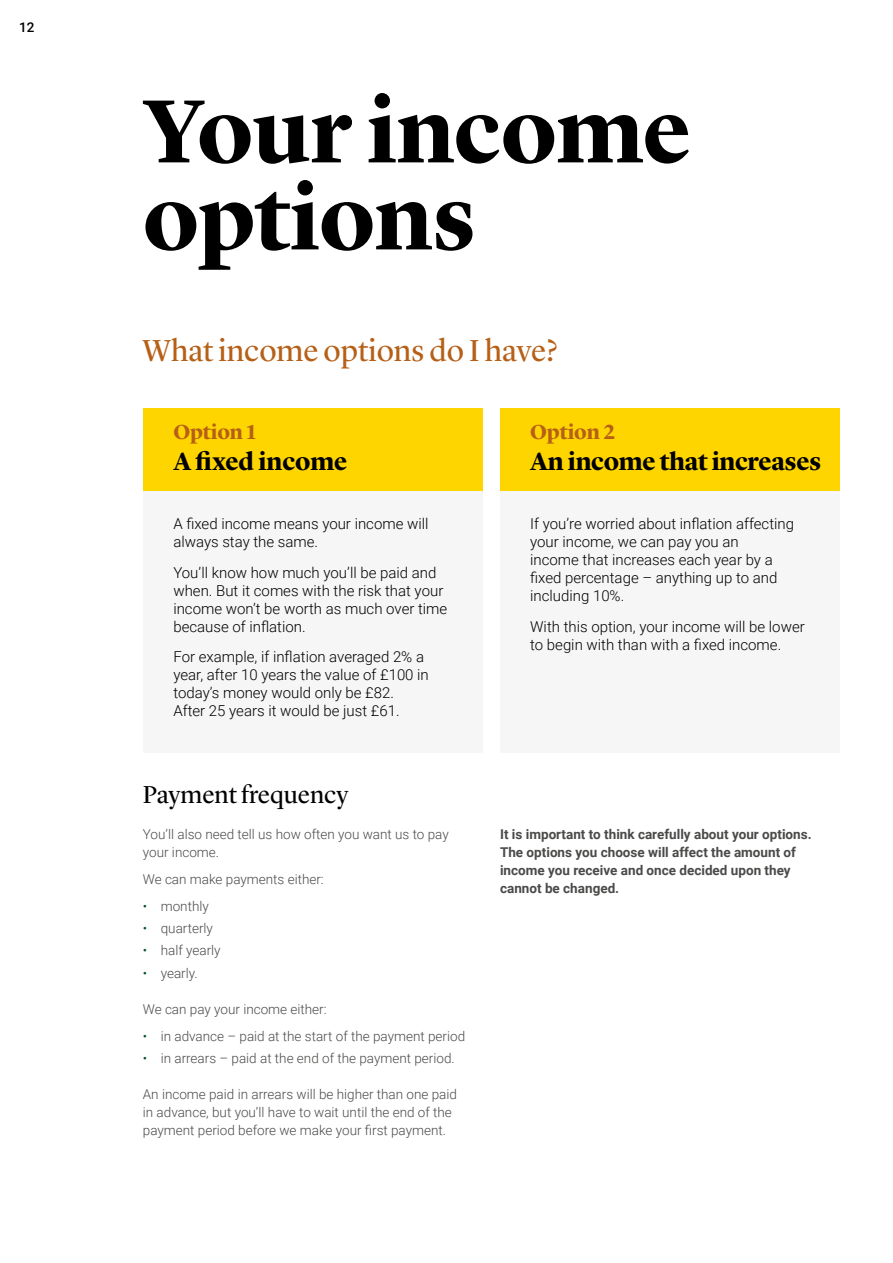
<style>
.page{position:relative;width:893px;height:1263px;background:#fff}
.page>*{position:absolute;margin:0;border:0;box-sizing:border-box;transform-origin:0 0}
.Headline_Primary_Large{font:700 93px/87px "Lyon Display";letter-spacing:-.005em;color:#000}
.Secondary_Heading{font:31.5px "Lyon Display";color:#b65f17}
.Secondary_Heading-2{font:700 25.5px "Lyon Display";letter-spacing:-.01em;color:#000}
.H3_Subhead{font:25.5px "Lyon Display";color:#000}
.Pullout_2nd_title{font:700 21px "Lyon Display";letter-spacing:-.005em;color:#b65f17}
.Pullout_body_bk_10pt{font:300 15px/18px "Roboto";color:#000}
.Body_9_12{font:300 13.5px/18px "Roboto";color:#4a4a49}
.Body_9_12-2{font:700 13.5px/18px "Roboto";color:#4a4a49}
.t1{font:500 13.5px "Roboto";color:#000}
.s1{color:#005629}
</style>
<div class="page">
<div style="left:500px;top:490px;width:339px;height:263px;background:#f6f6f6"></div>
<div style="left:500px;top:408px;width:339px;height:82px;background:#ffd500"></div>
<div style="left:143px;top:490px;width:340px;height:263px;background:#f6f6f6"></div>
<div style="left:143px;top:408px;width:340px;height:82px;background:#ffd500"></div>
<p class="t1" style="left:19px;top:17px;width:17px">12</p>
<p class="Headline_Primary_Large" style="left:143px;top:80px;width:550px">Your income options</p>
<p class="Secondary_Heading" style="left:143px;top:327px;width:416px">What income options do I have?</p>
<p class="Pullout_2nd_title" style="left:173px;top:416px;width:84px">Option 1</p>
<p class="Secondary_Heading-2" style="left:173px;top:442px;width:176px">A fixed income</p>
<p class="Pullout_body_bk_10pt" style="left:173px;top:514px;width:257px">A fixed income means your income will always stay the same.</p>
<p class="Pullout_body_bk_10pt" style="left:173px;top:563px;width:275px">You’ll know how much you’ll be paid and when. But it comes with the risk that your income won’t be worth as much over time because of inflation.</p>
<p class="Pullout_body_bk_10pt" style="left:173px;top:647px;width:257px">For example, if inflation averaged 2% a year, after 10 years the value of £100 in today’s money would only be £82.<br>After 25 years it would be just £61.</p>
<p class="H3_Subhead" style="left:143px;top:776px;width:207px">Payment frequency</p>
<p class="Body_9_12" style="left:143px;top:824px;width:307px">You’ll also need tell us how often you want us to pay your income.</p>
<p class="Body_9_12" style="left:143px;top:869px;width:182px">We can make payments either:</p>
<p class="Body_9_12" style="left:143px;top:896px;width:67px"><span class="s1">•</span> monthly</p>
<p class="Body_9_12" style="left:143px;top:919px;width:72px"><span class="s1">•</span> quarterly</p>
<p class="Body_9_12" style="left:143px;top:941px;width:79px"><span class="s1">•</span> half yearly</p>
<p class="Body_9_12" style="left:143px;top:963px;width:56px"><span class="s1">•</span> yearly.</p>
<p class="Body_9_12" style="left:143px;top:999px;width:185px">We can pay your income either:</p>
<p class="Body_9_12" style="left:143px;top:1026px;width:324px"><span class="s1">•</span> in advance – paid at the start of the payment period</p>
<p class="Body_9_12" style="left:143px;top:1049px;width:313px"><span class="s1">•</span> in arrears – paid at the end of the payment period.</p>
<p class="Body_9_12" style="left:143px;top:1085px;width:316px">An income paid in arrears will be higher than one paid in advance, but you’ll have to wait until the end of the payment period before we make your first payment.</p>
<p class="Pullout_2nd_title" style="left:530px;top:416px;width:86px">Option 2</p>
<p class="Secondary_Heading-2" style="left:530px;top:442px;width:292px">An income that increases</p>
<p class="Pullout_body_bk_10pt" style="left:530px;top:514px;width:265px">If you’re worried about inflation affecting your income, we can pay you an<br>income that increases each year by a fixed percentage – anything up to and including 10%.</p>
<p class="Pullout_body_bk_10pt" style="left:530px;top:617px;width:276px">With this option, your income will be lower to begin with than with a fixed income.</p>
<p class="Body_9_12-2" style="left:500px;top:825px;width:313px">It is important to think carefully about your options.<br>The options you choose will affect the amount of income you receive and once decided upon they cannot be changed.</p>
</div>
